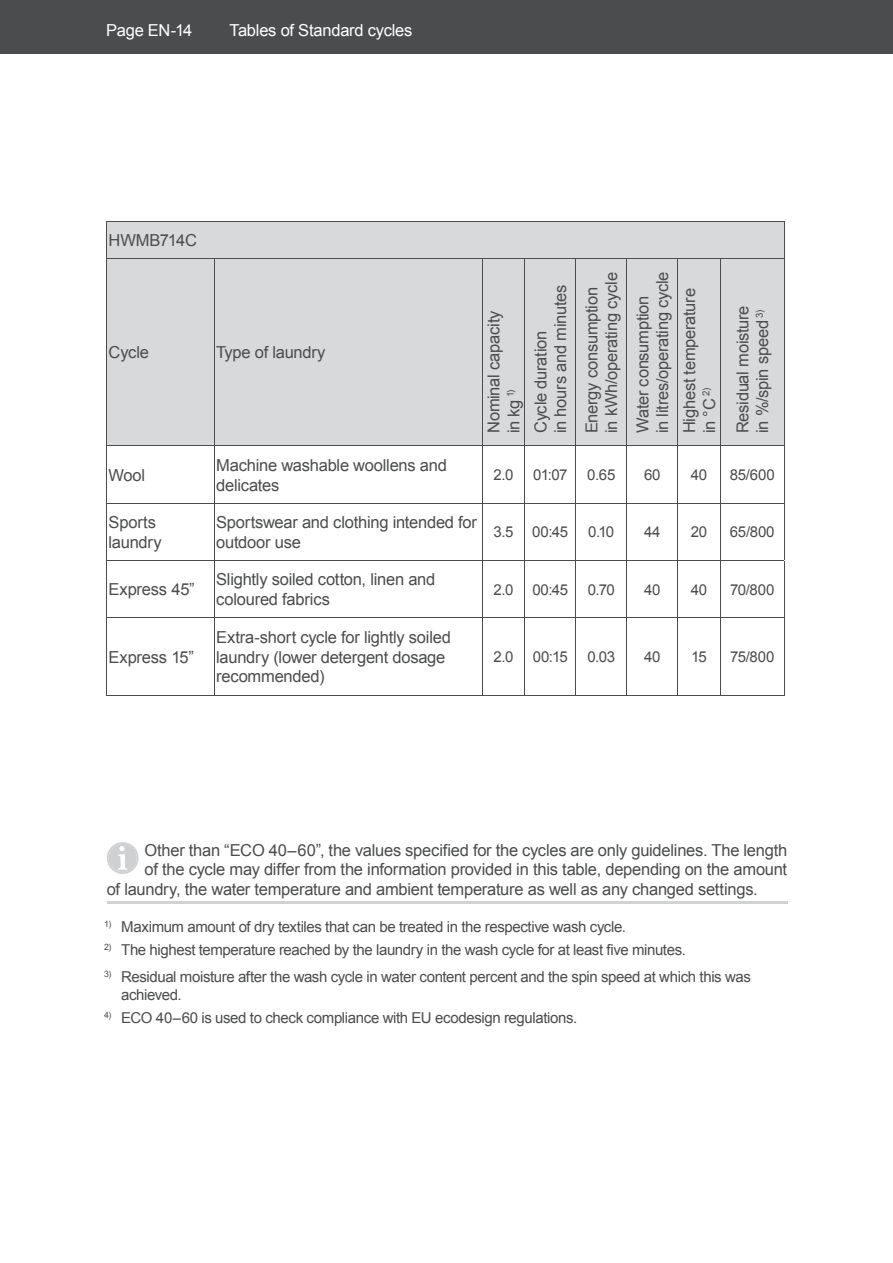
<style>
.page{position:relative;width:893px;height:1263px;background:#fff}
.page>*{position:absolute;margin:0;border:0;box-sizing:border-box;transform-origin:0 0}
.t1{font:16.5px/19.8px "Arial";letter-spacing:-.015em;color:#4b4c4d}
.t2{font:16.5px "Arial";letter-spacing:-.015em;color:#fff}
.t3{font:15px/18px "Arial";letter-spacing:-.03em;color:#4b4c4d}
</style>
<div class="page">
<div style="left:0;top:0;width:893px;height:54px;background:#4b4c4d"></div>
<div style="left:107px;top:222px;width:677px;height:224px;background:#d8d9db"></div>
<hr style="left:482px;top:446px;width:1px;height:57px;background:#4b4c4d">
<hr style="left:482px;top:503px;width:1px;height:57px;background:#4b4c4d">
<hr style="left:106px;top:446px;width:1px;height:57px;background:#4b4c4d">
<hr style="left:214px;top:446px;width:1px;height:57px;background:#4b4c4d">
<hr style="left:106px;top:503px;width:1px;height:57px;background:#4b4c4d">
<hr style="left:214px;top:503px;width:268px;height:1px;background:#4b4c4d">
<hr style="left:214px;top:503px;width:1px;height:57px;background:#4b4c4d">
<hr style="left:214px;top:560px;width:268px;height:1px;background:#4b4c4d">
<hr style="left:106px;top:221px;width:108px;height:1px;background:#4b4c4d">
<hr style="left:106px;top:222px;width:1px;height:37px;background:#4b4c4d">
<hr style="left:214px;top:221px;width:570px;height:1px;background:#4b4c4d">
<hr style="left:784px;top:222px;width:1px;height:37px;background:#4b4c4d">
<hr style="left:106px;top:259px;width:678px;height:1px;background:#4b4c4d">
<hr style="left:106px;top:259px;width:1px;height:187px;background:#4b4c4d">
<hr style="left:214px;top:259px;width:1px;height:187px;background:#4b4c4d">
<hr style="left:482px;top:259px;width:1px;height:187px;background:#4b4c4d">
<hr style="left:524px;top:259px;width:1px;height:187px;background:#4b4c4d">
<hr style="left:575px;top:259px;width:1px;height:187px;background:#4b4c4d">
<hr style="left:627px;top:259px;width:1px;height:187px;background:#4b4c4d">
<hr style="left:678px;top:259px;width:1px;height:187px;background:#4b4c4d">
<hr style="left:720px;top:259px;width:1px;height:187px;background:#4b4c4d">
<hr style="left:784px;top:259px;width:1px;height:187px;background:#4b4c4d">
<hr style="left:106px;top:446px;width:470px;height:1px;background:#4b4c4d">
<hr style="left:524px;top:446px;width:1px;height:57px;background:#4b4c4d">
<hr style="left:576px;top:446px;width:51px;height:1px;background:#4b4c4d">
<hr style="left:575px;top:446px;width:1px;height:57px;background:#4b4c4d">
<hr style="left:627px;top:446px;width:51px;height:1px;background:#4b4c4d">
<hr style="left:627px;top:446px;width:1px;height:57px;background:#4b4c4d">
<hr style="left:678px;top:446px;width:42px;height:1px;background:#4b4c4d">
<hr style="left:678px;top:446px;width:1px;height:57px;background:#4b4c4d">
<hr style="left:720px;top:446px;width:64px;height:1px;background:#4b4c4d">
<hr style="left:720px;top:446px;width:1px;height:57px;background:#4b4c4d">
<hr style="left:784px;top:446px;width:1px;height:57px;background:#4b4c4d">
<hr style="left:482px;top:503px;width:94px;height:1px;background:#4b4c4d">
<hr style="left:524px;top:503px;width:1px;height:57px;background:#4b4c4d">
<hr style="left:576px;top:503px;width:51px;height:1px;background:#4b4c4d">
<hr style="left:575px;top:503px;width:1px;height:57px;background:#4b4c4d">
<hr style="left:627px;top:503px;width:51px;height:1px;background:#4b4c4d">
<hr style="left:627px;top:503px;width:1px;height:57px;background:#4b4c4d">
<hr style="left:678px;top:503px;width:42px;height:1px;background:#4b4c4d">
<hr style="left:678px;top:503px;width:1px;height:57px;background:#4b4c4d">
<hr style="left:720px;top:503px;width:64px;height:1px;background:#4b4c4d">
<hr style="left:720px;top:503px;width:1px;height:57px;background:#4b4c4d">
<hr style="left:784px;top:503px;width:1px;height:57px;background:#4b4c4d">
<hr style="left:482px;top:560px;width:43px;height:1px;background:#4b4c4d">
<hr style="left:482px;top:561px;width:1px;height:57px;background:#4b4c4d">
<hr style="left:525px;top:560px;width:51px;height:1px;background:#4b4c4d">
<hr style="left:524px;top:561px;width:1px;height:57px;background:#4b4c4d">
<hr style="left:576px;top:560px;width:51px;height:1px;background:#4b4c4d">
<hr style="left:575px;top:561px;width:1px;height:57px;background:#4b4c4d">
<hr style="left:627px;top:560px;width:51px;height:1px;background:#4b4c4d">
<hr style="left:627px;top:561px;width:1px;height:57px;background:#4b4c4d">
<hr style="left:678px;top:560px;width:42px;height:1px;background:#4b4c4d">
<hr style="left:678px;top:561px;width:1px;height:57px;background:#4b4c4d">
<hr style="left:720px;top:560px;width:64px;height:1px;background:#4b4c4d">
<hr style="left:720px;top:561px;width:1px;height:57px;background:#4b4c4d">
<hr style="left:784px;top:561px;width:1px;height:57px;background:#4b4c4d">
<hr style="left:106px;top:618px;width:419px;height:1px;background:#4b4c4d">
<hr style="left:482px;top:618px;width:1px;height:77px;background:#4b4c4d">
<hr style="left:525px;top:618px;width:51px;height:1px;background:#4b4c4d">
<hr style="left:524px;top:618px;width:1px;height:77px;background:#4b4c4d">
<hr style="left:576px;top:618px;width:51px;height:1px;background:#4b4c4d">
<hr style="left:575px;top:618px;width:1px;height:77px;background:#4b4c4d">
<hr style="left:627px;top:618px;width:51px;height:1px;background:#4b4c4d">
<hr style="left:627px;top:618px;width:1px;height:77px;background:#4b4c4d">
<hr style="left:678px;top:618px;width:42px;height:1px;background:#4b4c4d">
<hr style="left:678px;top:618px;width:1px;height:77px;background:#4b4c4d">
<hr style="left:720px;top:618px;width:64px;height:1px;background:#4b4c4d">
<hr style="left:720px;top:618px;width:1px;height:77px;background:#4b4c4d">
<hr style="left:784px;top:618px;width:1px;height:77px;background:#4b4c4d">
<hr style="left:106px;top:695px;width:678px;height:1px;background:#4b4c4d">
<hr style="left:106px;top:503px;width:108px;height:1px;background:#4b4c4d">
<hr style="left:106px;top:560px;width:108px;height:1px;background:#4b4c4d">
<hr style="left:106px;top:561px;width:1px;height:57px;background:#4b4c4d">
<hr style="left:214px;top:561px;width:1px;height:57px;background:#4b4c4d">
<hr style="left:106px;top:618px;width:1px;height:77px;background:#4b4c4d">
<hr style="left:214px;top:618px;width:1px;height:77px;background:#4b4c4d">
<hr style="left:107px;top:901px;width:680px;height:3px;background:#d1d2d4">
<svg style="left:107px;top:842px;width:32px;height:32px"></svg>
<p class="t2" style="left:106px;top:22px;width:88px">Page EN-14</p>
<p class="t2" style="left:230px;top:22px;width:184px">Tables of Standard cycles</p>
<p class="t1" style="left:109px;top:231px;width:90px">HWMB714C</p>
<p class="t1" style="left:109px;top:343px;width:42px">Cycle</p>
<p class="t1" style="left:216px;top:343px;width:111px">Type of laundry</p>
<p class="t1" style="left:484px;top:433px;width:124px;rotate:-90deg">Nominal capacity in kg <sup>1)</sup></p>
<p class="t1" style="left:531px;top:433px;width:150px;rotate:-90deg">Cycle duration<br>in hours and minutes</p>
<p class="t1" style="left:582px;top:433px;width:162px;rotate:-90deg">Energy consumption in kWh/operating cycle</p>
<p class="t1" style="left:633px;top:433px;width:163px;rotate:-90deg">Water consumption<br>in litres/operating cycle</p>
<p class="t1" style="left:679px;top:433px;width:146px;rotate:-90deg">Highest temperature in °C <sup>2)</sup></p>
<p class="t1" style="left:733px;top:433px;width:129px;rotate:-90deg">Residual moisture in %/spin speed <sup>3)</sup></p>
<p class="t1" style="left:109px;top:465px;width:38px">Wool</p>
<p class="t1" style="left:216px;top:455px;width:232px">Machine washable woollens and delicates</p>
<p class="t3" style="left:493px;top:466px;width:22px">2.0</p>
<p class="t3" style="left:533px;top:466px;width:36px">01:07</p>
<p class="t3" style="left:587px;top:466px;width:30px">0.65</p>
<p class="t3" style="left:644px;top:466px;width:18px">60</p>
<p class="t3" style="left:691px;top:466px;width:18px">40</p>
<p class="t3" style="left:730px;top:466px;width:46px">85/600</p>
<p class="t1" style="left:109px;top:512px;width:54px">Sports laundry</p>
<p class="t1" style="left:216px;top:512px;width:262px">Sportswear and clothing intended for outdoor use</p>
<p class="t3" style="left:493px;top:523px;width:76px">3.5 00:45</p>
<p class="t3" style="left:588px;top:523px;width:28px">0.10</p>
<p class="t3" style="left:644px;top:523px;width:18px">44</p>
<p class="t3" style="left:691px;top:523px;width:18px">20</p>
<p class="t3" style="left:730px;top:523px;width:46px">65/800</p>
<p class="t1" style="left:109px;top:580px;width:88px">Express 45”</p>
<p class="t1" style="left:216px;top:570px;width:221px">Slightly soiled cotton, linen and coloured fabrics</p>
<p class="t3" style="left:493px;top:581px;width:22px">2.0</p>
<p class="t3" style="left:532px;top:581px;width:37px">00:45</p>
<p class="t3" style="left:588px;top:581px;width:29px">0.70</p>
<p class="t3" style="left:644px;top:581px;width:18px">40</p>
<p class="t3" style="left:691px;top:581px;width:18px">40</p>
<p class="t3" style="left:730px;top:581px;width:46px">70/800</p>
<p class="t1" style="left:109px;top:647px;width:87px">Express 15”</p>
<p class="t1" style="left:216px;top:627px;width:236px">Extra-short cycle for lightly soiled laundry (lower detergent dosage recommended)</p>
<p class="t3" style="left:493px;top:648px;width:22px">2.0</p>
<p class="t3" style="left:533px;top:648px;width:36px">00:15</p>
<p class="t3" style="left:587px;top:648px;width:29px">0.03</p>
<p class="t3" style="left:644px;top:648px;width:18px">40</p>
<p class="t3" style="left:691px;top:648px;width:17px">15</p>
<p class="t3" style="left:730px;top:648px;width:46px">75/800</p>
<p class="t1" style="left:144px;top:840px;width:644px">Other than “ECO 40–60”, the values specified for the cycles are only guidelines. The length</p>
<p class="t1" style="left:145px;top:860px;width:644px">of the cycle may differ from the information provided in this table, depending on the amount</p>
<p class="t1" style="left:107px;top:879px;width:652px">of laundry, the water temperature and ambient temperature as well as any changed settings.</p>
<p class="t3" style="left:104px;top:918px;width:523px"><sup>1)</sup> Maximum amount of dry textiles that can be treated in the respective wash cycle.</p>
<p class="t3" style="left:104px;top:941px;width:583px"><sup>2)</sup> The highest temperature reached by the laundry in the wash cycle for at least five minutes.</p>
<p class="t3" style="left:121px;top:968px;width:631px;text-indent:-17px"><sup>3)</sup> Residual moisture after the wash cycle in water content percent and the spin speed at which this was achieved.</p>
<p class="t3" style="left:104px;top:1008px;width:475px"><sup>4)</sup> ECO 40–60 is used to check compliance with EU ecodesign regulations.</p>
</div>
